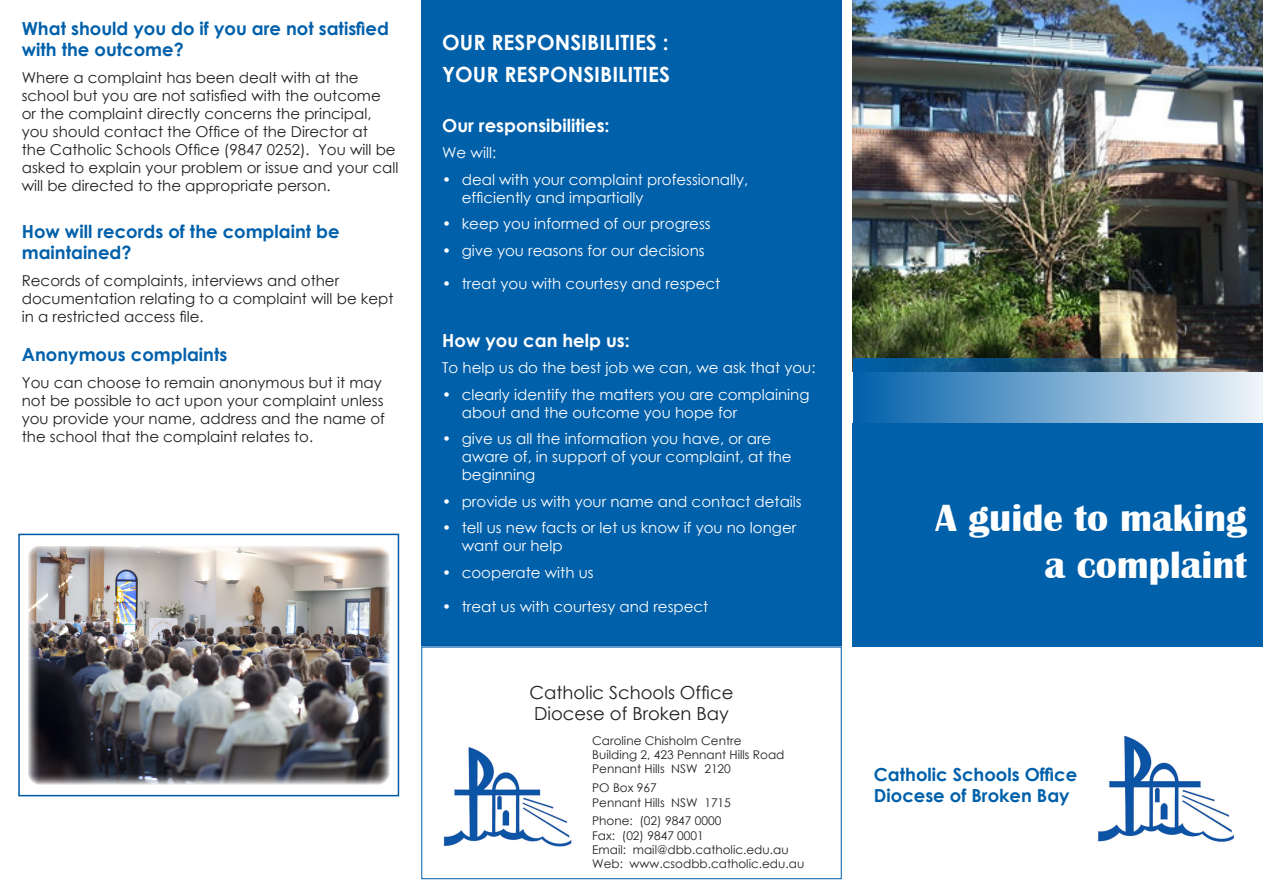
<style>
.page{position:relative;width:1263px;height:893px;background:#fff}
.page>*{position:absolute;margin:0;border:0;box-sizing:border-box;transform-origin:0 0}
.t1{font:700 39px "Britannic";color:#fff}
.t2{font:700 21px "Century Gothic";color:#fff}
.t3{font:700 18px/21.6px "Century Gothic";color:#0060aa}
.t4{font:18px "Century Gothic";color:#231f20}
.t5{font:700 18px "Century Gothic";color:#fff}
.t6{font:15px/18px "Century Gothic";color:#231f20}
.t7{font:15px/18px "Century Gothic";color:#fff}
.t8{font:12px "Century Gothic";color:#231f20}
</style>
<div class="page">
<img style="left:443px;top:747px;width:129px;height:100px">
<div style="left:853px;top:423px;width:410px;height:224px;background:#0060aa"></div>
<img style="left:1097px;top:735px;width:137px;height:107px">
<div style="left:421px;top:0;width:421px;height:646px;background:#0060aa"></div>
<img style="left:853px;top:0;width:410px;height:358px">
<img style="left:29px;top:546px;width:360px;height:238px">
<div style="left:18px;top:534px;width:381px;height:262px;border:2px solid #0057a4"></div>
<div style="left:421px;top:647px;width:421px;height:232px;border:1px solid #0060aa"></div>
<svg style="left:853px;top:358px;width:410px;height:65px;background:#6799be"></svg>
<p class="t3" style="left:22px;top:17px;width:369px">What should you do if you are not satisfied with the outcome?</p>
<p class="t6" style="left:22px;top:68px;width:378px">Where a complaint has been dealt with at the school but you are not satisfied with the outcome or the complaint directly concerns the principal, you should contact the Office of the Director at<br>the Catholic Schools Office (9847 0252). You will be asked to explain your problem or issue and your call will be directed to the appropriate person.</p>
<p class="t3" style="left:22px;top:220px;width:319px">How will records of the complaint be maintained?</p>
<p class="t6" style="left:22px;top:271px;width:373px">Records of complaints, interviews and other documentation relating to a complaint will be kept in a restricted access file.</p>
<p class="t3" style="left:22px;top:343px;width:207px">Anonymous complaints</p>
<p class="t6" style="left:22px;top:373px;width:365px">You can choose to remain anonymous but it may not be possible to act upon your complaint unless you provide your name, address and the name of the school that the complaint relates to.</p>
<p class="t2" style="left:442px;top:26px;width:228px">OUR RESPONSIBILITIES :</p>
<p class="t2" style="left:442px;top:59px;width:229px">YOUR RESPONSIBILITIES</p>
<p class="t5" style="left:442px;top:111px;width:169px">Our responsibilities:</p>
<p class="t7" style="left:442px;top:143px;width:55px">We will:</p>
<p class="t7" style="left:462px;top:170px;width:288px;text-indent:-20px">• deal with your complaint professionally, efficiently and impartially</p>
<p class="t7" style="left:442px;top:214px;width:270px">• keep you informed of our progress</p>
<p class="t7" style="left:442px;top:241px;width:264px">• give you reasons for our decisions</p>
<p class="t7" style="left:442px;top:275px;width:280px">• treat you with courtesy and respect</p>
<p class="t5" style="left:442px;top:327px;width:189px">How you can help us:</p>
<p class="t7" style="left:442px;top:359px;width:375px">To help us do the best job we can, we ask that you:</p>
<p class="t7" style="left:462px;top:385px;width:349px;text-indent:-20px">• clearly identify the matters you are complaining about and the outcome you hope for</p>
<p class="t7" style="left:462px;top:430px;width:331px;text-indent:-20px">• give us all the information you have, or are aware of, in support of your complaint, at the beginning</p>
<p class="t7" style="left:442px;top:492px;width:361px">• provide us with your name and contact details</p>
<p class="t7" style="left:462px;top:519px;width:336px;text-indent:-20px">• tell us new facts or let us know if you no longer want our help</p>
<p class="t7" style="left:442px;top:563px;width:153px">• cooperate with us</p>
<p class="t7" style="left:442px;top:597px;width:267px">• treat us with courtesy and respect</p>
<p class="t4" style="left:530px;top:680px;width:205px">Catholic Schools Office</p>
<p class="t4" style="left:534px;top:701px;width:196px">Diocese of Broken Bay</p>
<p class="t8" style="left:592px;top:732px;width:151px">Caroline Chisholm Centre</p>
<p class="t8" style="left:592px;top:746px;width:194px">Building 2, 423 Pennant Hills Road</p>
<p class="t8" style="left:592px;top:761px;width:140px">Pennant Hills NSW 2120</p>
<p class="t8" style="left:592px;top:779px;width:66px">PO Box 967</p>
<p class="t8" style="left:592px;top:794px;width:140px">Pennant Hills NSW 1715</p>
<p class="t8" style="left:592px;top:812px;width:131px">Phone: (02) 9847 0000</p>
<p class="t8" style="left:592px;top:827px;width:113px">Fax: (02) 9847 0001</p>
<p class="t8" style="left:592px;top:841px;width:198px">Email: mail@dbb.catholic.edu.au</p>
<p class="t8" style="left:592px;top:856px;width:214px">Web: www.csodbb.catholic.edu.au</p>
<p class="t1" style="left:935px;top:496px;width:313px">A guide to making</p>
<p class="t1" style="left:1044px;top:543px;width:204px">a complaint</p>
<p class="t3" style="left:874px;top:762px;width:205px">Catholic Schools Office</p>
<p class="t3" style="left:874px;top:784px;width:197px">Diocese of Broken Bay</p>
</div>
